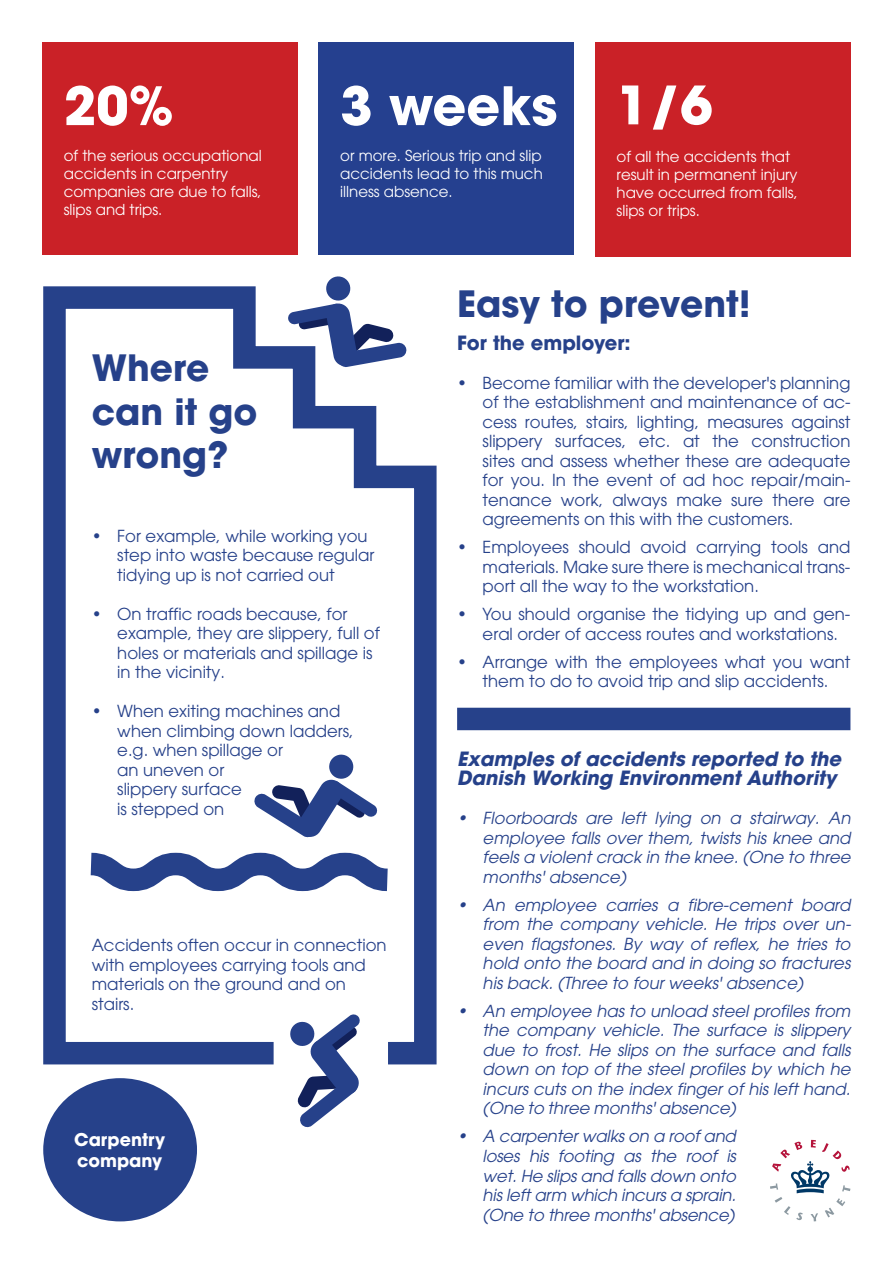
<style>
.page{position:relative;width:893px;height:1263px;background:#fff}
.page>*{position:absolute;margin:0;border:0;box-sizing:border-box;transform-origin:0 0}
.t1{font:700 52.5px "Avant Garde";color:#fff}
.t2{font:700 36px/43.2px "Avant Garde";color:#26418a}
.t3{font:italic 700 19.5px/19.5px "Avant Garde";color:#26418a}
.t4{font:700 19.5px "Avant Garde";color:#26418a}
.t5{font:700 17.4px/20.7px "Avant Garde";color:#fff}
.t6{font:16.5px/19.5px "Avant Garde";color:#26418a}
.t7{font:italic 16.5px/19.5px "Avant Garde";color:#26418a;text-align:justify}
.t8{font:15px/18px "Avant Garde";color:#fff}
</style>
<div class="page">
<svg style="left:770px;top:1140px;width:80px;height:81px"></svg>
<div style="left:43px;top:43px;width:255px;height:212px;background:#ca2127"></div>
<div style="left:595px;top:43px;width:255px;height:214px;background:#ca2127"></div>
<div style="left:319px;top:43px;width:255px;height:212px;background:#25408f"></div>
<div style="left:457px;top:708px;width:393px;height:22px;background:#26418a"></div>
<div style="left:43px;top:1078px;width:154px;height:143px;background:#26418a;border-radius:50%"></div>
<svg style="left:297px;top:1076px;width:62px;height:52px"></svg>
<svg style="left:43px;top:276px;width:394px;height:800px"></svg>
<div style="left:329px;top:754px;width:25px;height:25px;background:#26418a;border-radius:50%"></div>
<svg style="left:69px;top:778px;width:341px;height:124px"></svg>
<h1 class="t1" style="left:64px;top:72px;width:111px">20%</h1>
<p class="t8" style="left:64px;top:147px;width:199px">of the serious occupational accidents in carpentry companies are due to falls, slips and trips.</p>
<h1 class="t1" style="left:340px;top:72px;width:219px">3 weeks</h1>
<p class="t8" style="left:340px;top:147px;width:204px;text-align:justify">or more. Serious trip and slip accidents lead to this much illness absence.</p>
<h1 class="t1" style="left:617px;top:71px;width:98px">1/6</h1>
<p class="t8" style="left:617px;top:148px;width:183px">of all the accidents that result in permanent injury have occurred from falls, slips or trips.</p>
<h2 class="t2" style="left:92px;top:346px;width:167px">Where can it go wrong?</h2>
<p class="t6" style="left:117px;top:526px;width:259px;text-indent:-26px">• For example, while working you step into waste because regular tidying up is not carried out</p>
<p class="t6" style="left:117px;top:604px;width:264px;text-indent:-26px">• On traffic roads because, for example, they are slippery, full of holes or materials and spillage is in the vicinity.</p>
<p class="t6" style="left:117px;top:701px;width:238px;text-indent:-26px">• When exiting machines and when climbing down ladders, e.g. when spillage or<br>an uneven or<br>slippery surface<br>is stepped on</p>
<p class="t6" style="left:92px;top:935px;width:296px">Accidents often occur in connection with employees carrying tools and materials on the ground and on stairs.</p>
<p class="t5" style="left:74px;top:1129px;width:93px">Carpentry company</p>
<h2 class="t2" style="left:457px;top:282px;width:295px">Easy to prevent!</h2>
<p class="t4" style="left:457px;top:330px;width:175px">For the employer:</p>
<p class="t6" style="left:483px;top:373px;width:369px;text-align:justify;text-indent:-26px">• Become familiar with the developer's planning of the establishment and maintenance of ac&shy;cess routes, stairs, lighting, measures against slippery surfaces, etc. at the construction sites and assess whether these are adequate for you. In the event of ad hoc repair/main&shy;tenance work, always make sure there are agreements on this with the customers.</p>
<p class="t6" style="left:483px;top:538px;width:369px;text-align:justify;text-indent:-26px">• Employees should avoid carrying tools and materials. Make sure there is mechanical trans&shy;port all the way to the workstation.</p>
<p class="t6" style="left:483px;top:605px;width:369px;text-indent:-26px">• You should organise the tidying up and gen&shy;eral order of access routes and workstations.</p>
<p class="t6" style="left:457px;top:652px;width:395px;text-align:center">• Arrange with the employees what you want them to do to avoid trip and slip accidents.</p>
<p class="t3" style="left:457px;top:749px;width:386px">Examples of accidents reported to the<br>Danish Working Environment Authority</p>
<p class="t7" style="left:483px;top:809px;width:369px;text-indent:-26px">• Floorboards are left lying on a stairway. An employee falls over them, twists his knee and feels a violent crack in the knee. (One to three months' absence)</p>
<p class="t7" style="left:483px;top:895px;width:370px;text-indent:-26px">• An employee carries a fibre-cement board from the company vehicle. He trips over un&shy;even flagstones. By way of reflex, he tries to hold onto the board and in doing so fractures his back. (Three to four weeks' absence)</p>
<p class="t7" style="left:483px;top:1001px;width:369px;text-indent:-26px">• An employee has to unload steel profiles from the company vehicle. The surface is slippery due to frost. He slips on the surface and falls down on top of the steel profiles by which he incurs cuts on the index finger of his left hand. (One to three months' absence)</p>
<p class="t7" style="left:483px;top:1127px;width:255px;text-indent:-26px">• A carpenter walks on a roof and loses his footing as the roof is wet. He slips and falls down onto his left arm which incurs a sprain. (One to three months' absence)</p>
</div>
